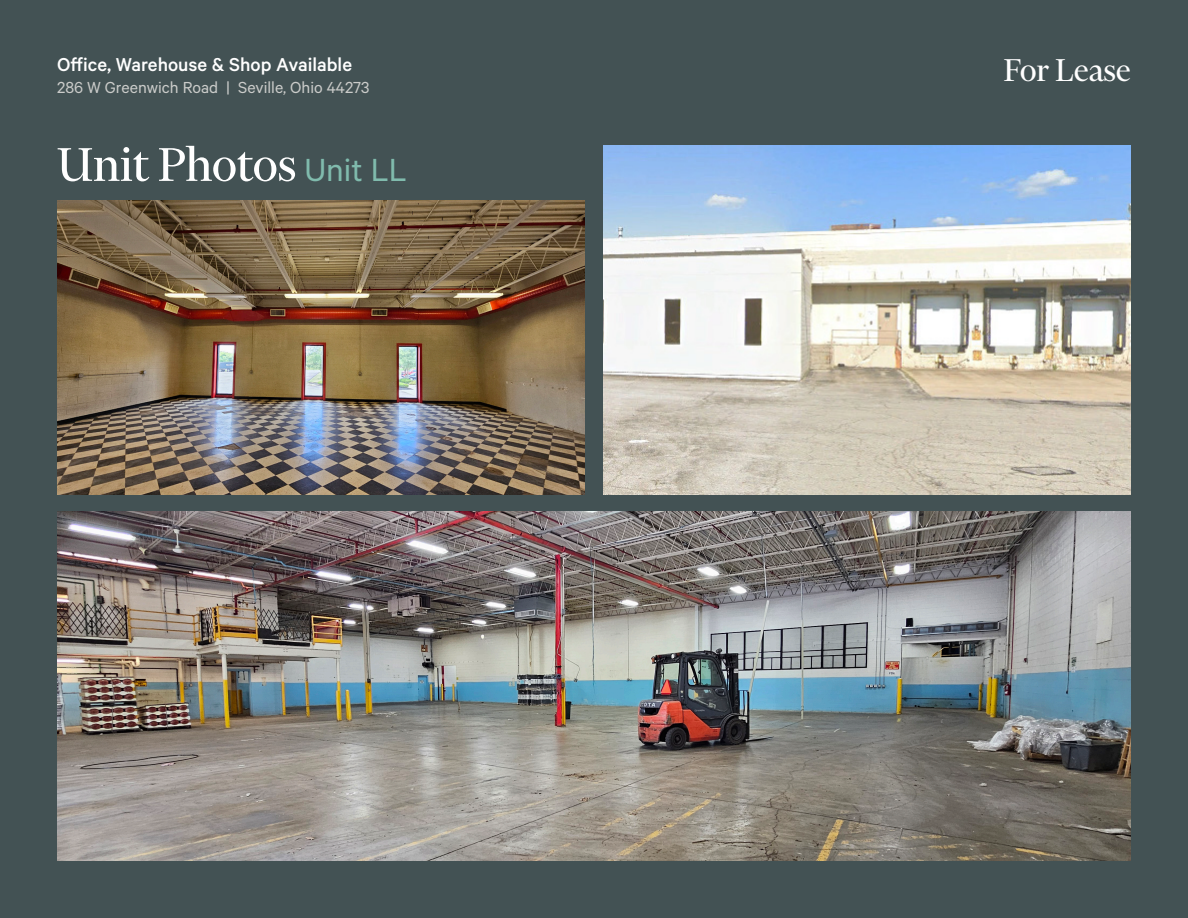
<style>
.page{position:relative;width:1188px;height:918px;background:#435254}
.page>*{position:absolute;margin:0;border:0;box-sizing:border-box;transform-origin:0 0}
.Bullet_Main{font:54px "Financier Display";color:#fff}
.t1{font:36px "Financier Display";color:#fff}
.t2{font:500 21px "Calibre";color:#fff}
.t3{font:18px "Calibre";color:#cbccca}
.s1{font-family:"Calibre";font-size:36px;color:#80bbad}
</style>
<div class="page">
<img style="left:603px;top:146px;width:528px;height:349px">
<img style="left:57px;top:512px;width:1074px;height:349px">
<img style="left:57px;top:201px;width:528px;height:294px">
<p class="t2" style="left:57px;top:52px;width:296px">Office, Warehouse &amp; Shop Available</p>
<p class="t3" style="left:57px;top:77px;width:314px">286 W Greenwich Road | Seville, Ohio 44273</p>
<p class="Bullet_Main" style="left:57px;top:136px;width:351px">Unit Photos <span class="s1">Unit LL</span></p>
<p class="t1" style="left:1004px;top:51px;width:129px">For Lease</p>
</div>
